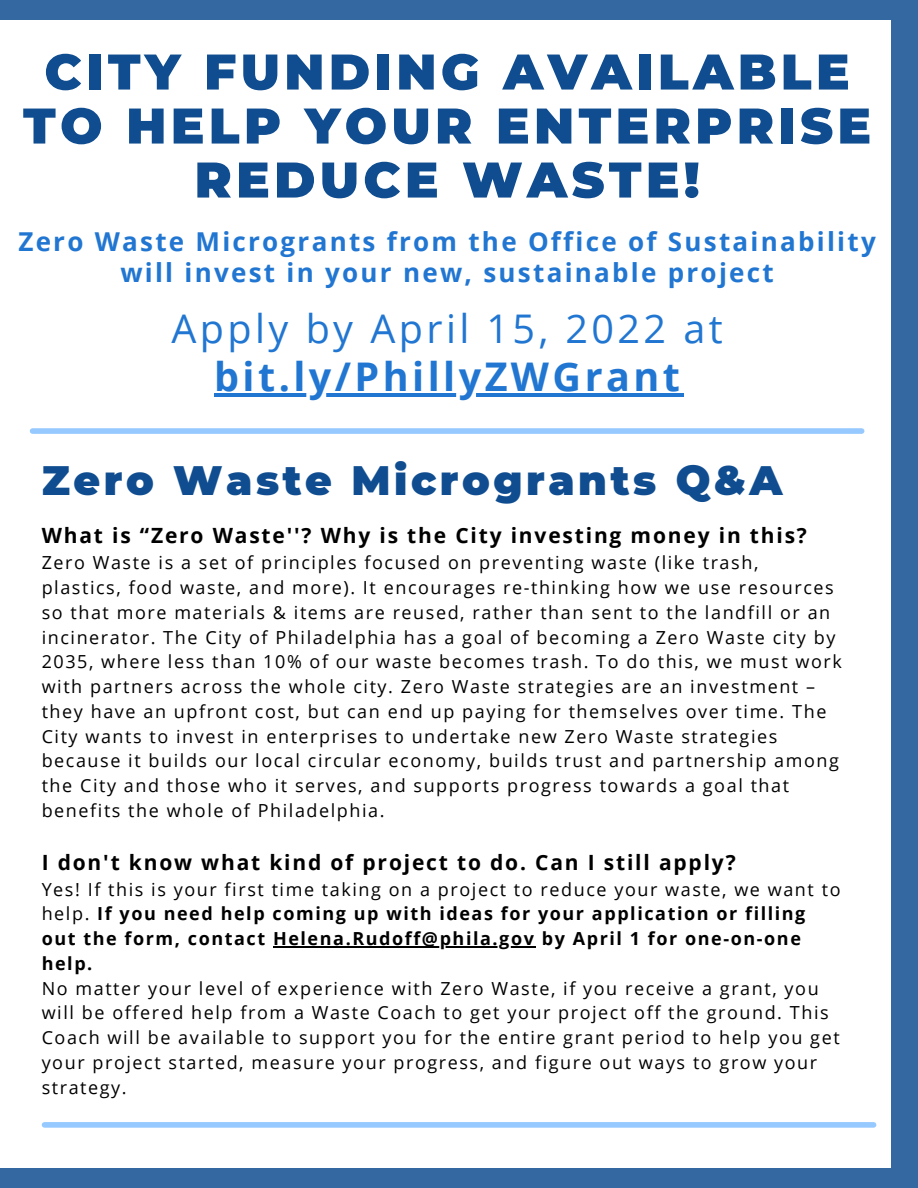
<style>
.page{position:relative;width:918px;height:1188px;background:#3368a0}
.page>*{position:absolute;margin:0;border:0;box-sizing:border-box;transform-origin:0 0}
.t1{font:900 49.95px/54px "Montserrat";letter-spacing:.085em;color:#0f4d90;text-align:center}
.t2{font:900 40.95px "Montserrat";letter-spacing:.085em;color:#0f4d90}
.t3{font:39.45px/48.3px "Open Sans";letter-spacing:.09em;color:#2176d2;text-align:center}
.t4{font:700 25.95px/31.5px "Open Sans";letter-spacing:.085em;color:#2176d2;text-align:center}
.t5{font:700 21px "Open Sans";letter-spacing:.085em;color:#000}
.t6{font:18px/24.8px "Open Sans";letter-spacing:.085em;color:#000}
.t7{font:700 18px/24.8px "Open Sans";letter-spacing:.085em;color:#000}
.s1{font-weight:700}
.s2{font-weight:400}
</style>
<div class="page">
<div style="left:0;top:20px;width:890px;height:1148px;background:#fff"></div>
<hr style="left:273px;top:946px;width:263px;height:1px;background:#000">
<div style="left:33px;top:428px;width:829px;height:6px;background:#96c9ff"></div>
<hr style="left:214px;top:394px;width:469px;height:3px;background:#2176d2">
<div style="left:44px;top:1122px;width:830px;height:6px;background:#96c9ff"></div>
<p class="t1" style="left:23px;top:45px;width:850px">CITY FUNDING AVAILABLE<br>TO HELP YOUR ENTERPRISE<br>REDUCE WASTE!</p>
<p class="t4" style="left:18px;top:225px;width:859px">Zero Waste Microgrants from the Office of Sustainability will invest in your new, sustainable project</p>
<p class="t3" style="left:171px;top:304px;width:553px">Apply by April 15, 2022 at <span class="s1">bit.ly/PhillyZWGrant</span></p>
<p class="t2" style="left:42px;top:456px;width:742px">Zero Waste Microgrants Q&amp;A</p>
<p class="t5" style="left:42px;top:521px;width:767px">What is “Zero Waste''? Why is the City investing money in this?</p>
<p class="t6" style="left:42px;top:550px;width:802px">Zero Waste is a set of principles focused on preventing waste (like trash, plastics, food waste, and more). It encourages re-thinking how we use resources so that more materials &amp; items are reused, rather than sent to the landfill or an incinerator. The City of Philadelphia has a goal of becoming a Zero Waste city by 2035, where less than 10% of our waste becomes trash. To do this, we must work with partners across the whole city. Zero Waste strategies are an investment – they have an upfront cost, but can end up paying for themselves over time. The City wants to invest in enterprises to undertake new Zero Waste strategies because it builds our local circular economy, builds trust and partnership among the City and those who it serves, and supports progress towards a goal that benefits the whole of Philadelphia.</p>
<p class="t5" style="left:42px;top:847px;width:696px">I don't know what kind of project to do. Can I still apply?</p>
<p class="t7" style="left:42px;top:876px;width:800px"><span class="s2">Yes! If this is your first time taking on a project to reduce your waste, we want to help.</span> If you need help coming up with ideas for your application or filling out the form, contact Helena.Rudoff@phila.gov by April 1 for one-on-one help.</p>
<p class="t6" style="left:42px;top:975px;width:800px">No matter your level of experience with Zero Waste, if you receive a grant, you will be offered help from a Waste Coach to get your project off the ground. This Coach will be available to support you for the entire grant period to help you get your project started, measure your progress, and figure out ways to grow your strategy.</p>
</div>
